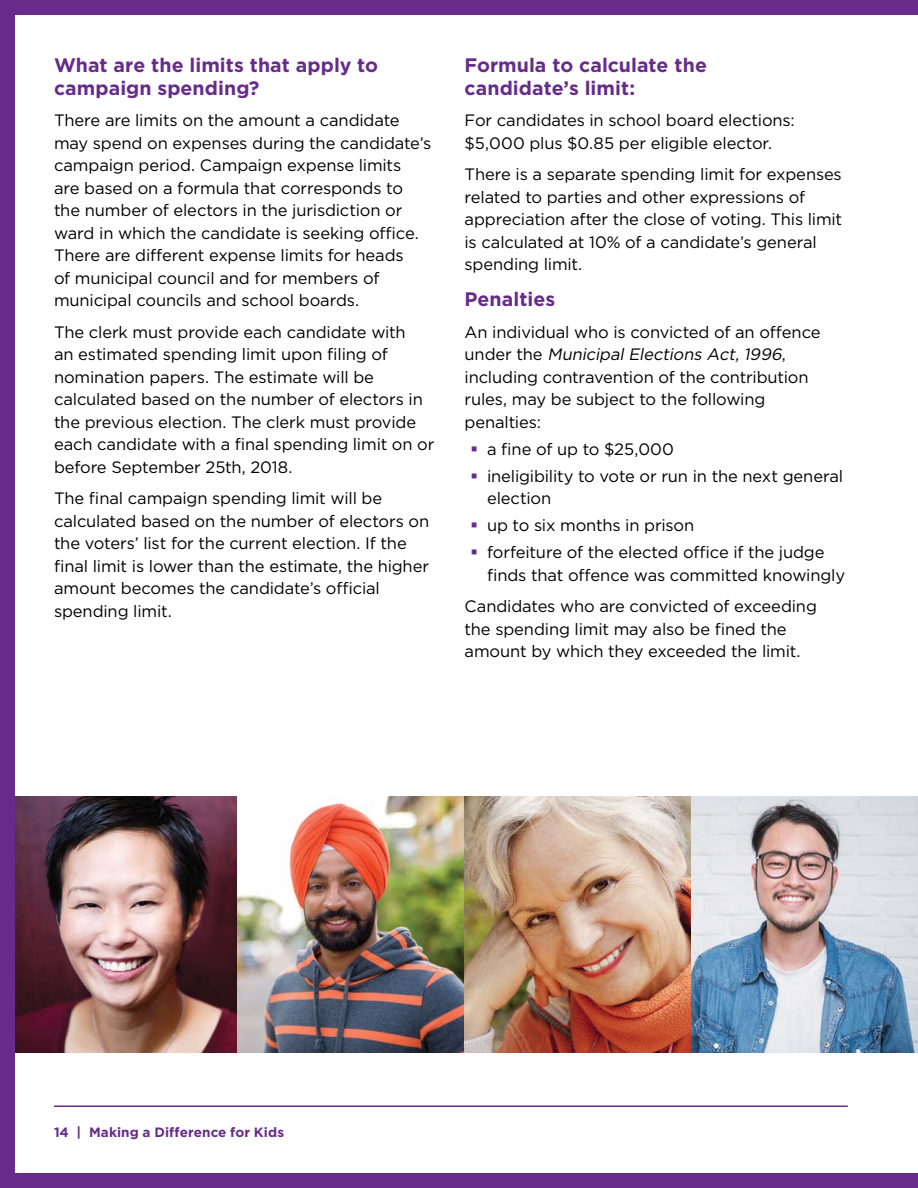
<style>
.page{position:relative;width:918px;height:1188px;background:#fff}
.page>*{position:absolute;margin:0;border:0;box-sizing:border-box;transform-origin:0 0}
.t1{font:700 19.5px/22.5px "Gotham";letter-spacing:.005em;color:#672c8a}
.t2{font:16.5px/22.5px "Gotham";letter-spacing:-.01em;color:#000}
.t3{font:700 13.5px "Gotham";letter-spacing:.005em;color:#672c8a}
.s1{font-style:italic}
</style>
<div class="page">
<img style="left:0;top:0;width:918px;height:1188px">
<hr style="left:54px;top:1106px;width:794px;height:1px;background:#672c8a">
<svg style="left:472px;top:446px;width:5px;height:5px"></svg>
<svg style="left:472px;top:473px;width:5px;height:5px"></svg>
<svg style="left:472px;top:523px;width:5px;height:5px"></svg>
<svg style="left:472px;top:550px;width:5px;height:5px"></svg>
<h4 class="t1" style="left:54px;top:54px;width:326px">What are the limits that apply to campaign spending?</h4>
<p class="t2" style="left:54px;top:109px;width:379px">There are limits on the amount a candidate may spend on expenses during the candidate’s campaign period. Campaign expense limits<br>are based on a formula that corresponds to the number of electors in the jurisdiction or ward in which the candidate is seeking office.<br>There are different expense limits for heads<br>of municipal council and for members of municipal councils and school boards.</p>
<p class="t2" style="left:54px;top:320px;width:382px">The clerk must provide each candidate with<br>an estimated spending limit upon filing of nomination papers. The estimate will be calculated based on the number of electors in the previous election. The clerk must provide each candidate with a final spending limit on or before September 25th, 2018.</p>
<p class="t2" style="left:54px;top:487px;width:377px">The final campaign spending limit will be calculated based on the number of electors on the voters’ list for the current election. If the final limit is lower than the estimate, the higher amount becomes the candidate’s official spending limit.</p>
<h4 class="t1" style="left:465px;top:54px;width:244px">Formula to calculate the candidate’s limit:</h4>
<p class="t2" style="left:465px;top:109px;width:332px">For candidates in school board elections: $5,000 plus $0.85 per eligible elector.</p>
<p class="t2" style="left:465px;top:163px;width:379px">There is a separate spending limit for expenses related to parties and other expressions of appreciation after the close of voting. This limit is calculated at 10% of a candidate’s general spending limit.</p>
<h4 class="t1" style="left:465px;top:288px;width:92px">Penalties</h4>
<p class="t2" style="left:465px;top:320px;width:358px">An individual who is convicted of an offence u n d e r t h e <span class="s1">Municipal Elections Act, 1996</span>, including contravention of the contribution rules, may be subject to the following penalties:</p>
<p class="t2" style="left:487px;top:437px;width:188px">a fine of up to $25,000</p>
<p class="t2" style="left:487px;top:464px;width:358px">ineligibility to vote or run in the next general election</p>
<p class="t2" style="left:487px;top:514px;width:209px">up to six months in prison</p>
<p class="t2" style="left:487px;top:541px;width:360px">forfeiture of the elected office if the judge finds that offence was committed knowingly</p>
<p class="t2" style="left:465px;top:595px;width:354px">Candidates who are convicted of exceeding the spending limit may also be fined the amount by which they exceeded the limit.</p>
<p class="t3" style="left:54px;top:1125px;width:232px">14 | Making a Difference for Kids</p>
</div>
